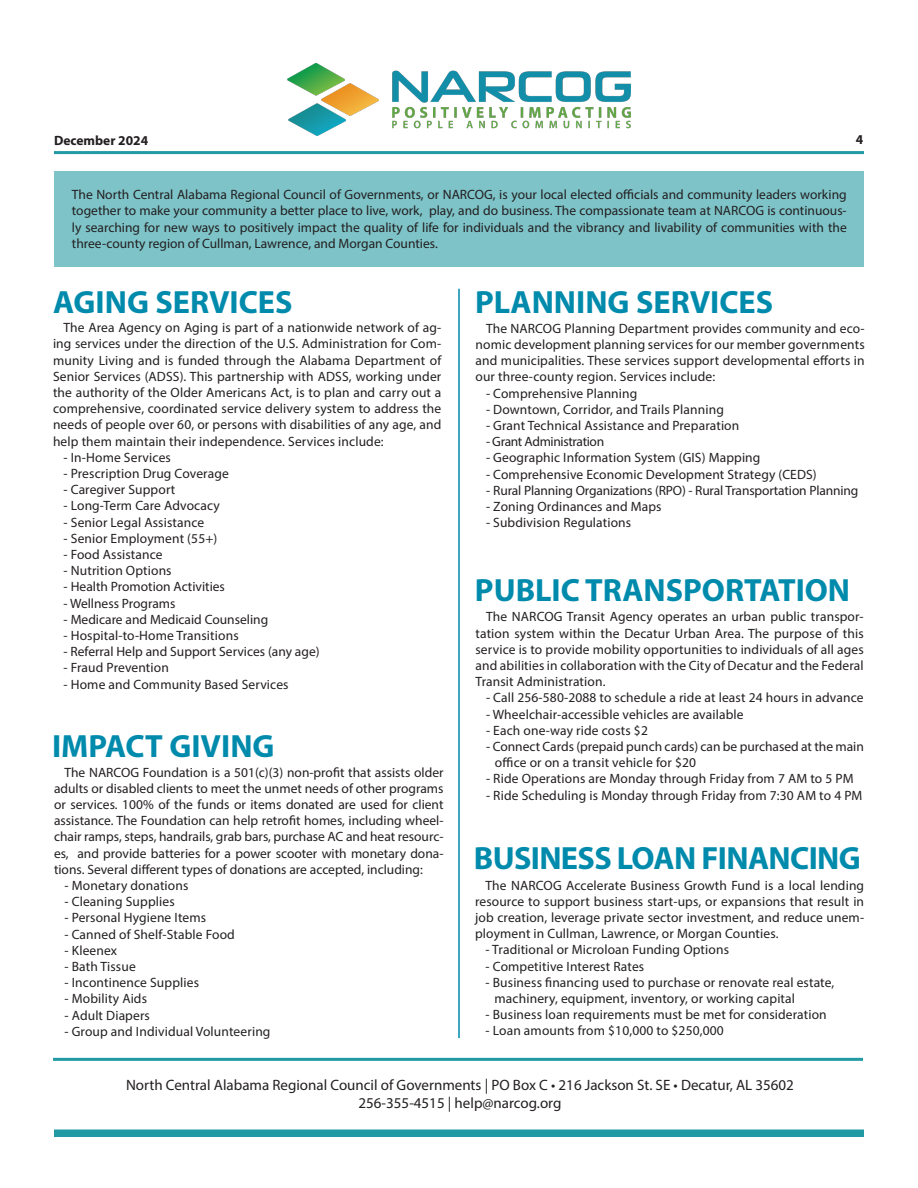
<style>
.page{position:relative;width:918px;height:1188px;background:#fff}
.page>*{position:absolute;margin:0;border:0;box-sizing:border-box;transform-origin:0 0}
.t1{font:700 32.25px "Myriad Pro";color:#008aac}
.t2{font:700 32.25px "Myriad Pro";letter-spacing:-.02em;color:#008aac}
.t3{font:15px "Myriad Pro";color:#231f20}
.t4{font:13.5px/16.2px "Myriad Pro";letter-spacing:.01em;color:#231f20;text-align:justify}
.t5{font:13.5px "Myriad Pro";letter-spacing:-.01em;color:#231f20}
.t6{font:13.5px "Myriad Pro";letter-spacing:-.025em;color:#231f20}
.t7{font:700 13.5px "Myriad Pro";color:#231f20}
</style>
<div class="page">
<div style="left:54px;top:172px;width:810px;height:95px;background:#7dc3c8"></div>
<div style="left:54px;top:1130px;width:810px;height:7px;background:#229aa3"></div>
<img style="left:287px;top:63px;width:344px;height:72px">
<hr style="left:458px;top:289px;width:2px;height:749px;background:#008aac">
<hr style="left:54px;top:151px;width:810px;height:3px;background:#229aa3">
<hr style="left:53px;top:1058px;width:810px;height:3px;background:#229aa3">
<p class="t7" style="left:54px;top:131px;width:96px">December 2024</p>
<p class="t7" style="left:856px;top:130px;width:9px">4</p>
<p class="t4" style="left:72px;top:186px;width:776px">The North Central Alabama Regional Council of Governments, or NARCOG, is your local elected officials and community leaders working together to make your community a better place to live, work, play, and do business. The compassionate team at NARCOG is continuous&shy;ly searching for new ways to positively impact the quality of life for individuals and the vibrancy and livability of communities with the three-county region of Cullman, Lawrence, and Morgan Counties.</p>
<p class="t1" style="left:53px;top:281px;width:241px">AGING SERVICES</p>
<p class="t4" style="left:53px;top:319px;width:390px;text-indent:10px">The Area Agency on Aging is part of a nationwide network of ag&shy;ing services under the direction of the U.S. Administration for Com&shy;munity Living and is funded through the Alabama Department of Senior Services (ADSS). This partnership with ADSS, working under the authority of the Older Americans Act, is to plan and carry out a comprehensive, coordinated service delivery system to address the needs of people over 60, or persons with disabilities of any age, and help them maintain their independence. Services include:</p>
<p class="t4" style="left:64px;top:449px;width:109px">- In-Home Services</p>
<p class="t4" style="left:64px;top:465px;width:167px">- Prescription Drug Coverage</p>
<p class="t4" style="left:64px;top:481px;width:113px">- Caregiver Support</p>
<p class="t4" style="left:64px;top:498px;width:158px">- Long-Term Care Advocacy</p>
<p class="t4" style="left:64px;top:514px;width:142px">- Senior Legal Assistance</p>
<p class="t4" style="left:64px;top:530px;width:155px">- Senior Employment (55+)</p>
<p class="t4" style="left:64px;top:546px;width:101px">- Food Assistance</p>
<p class="t4" style="left:64px;top:562px;width:110px">- Nutrition Options</p>
<p class="t4" style="left:64px;top:579px;width:163px">- Health Promotion Activities</p>
<p class="t4" style="left:64px;top:595px;width:114px">- Wellness Programs</p>
<p class="t4" style="left:64px;top:611px;width:206px">- Medicare and Medicaid Counseling</p>
<p class="t4" style="left:64px;top:627px;width:177px">- Hospital-to-Home Transitions</p>
<p class="t4" style="left:64px;top:643px;width:258px">- Referral Help and Support Services (any age)</p>
<p class="t4" style="left:64px;top:660px;width:107px">- Fraud Prevention</p>
<p class="t4" style="left:64px;top:676px;width:227px">- Home and Community Based Services</p>
<p class="t1" style="left:52px;top:726px;width:224px">IMPACT GIVING</p>
<p class="t4" style="left:54px;top:764px;width:391px;text-indent:10px">The NARCOG Foundation is a 501(c)(3) non-profit that assists older adults or disabled clients to meet the unmet needs of other programs or services. 100% of the funds or items donated are used for client assistance. The Foundation can help retrofit homes, including wheel&shy;chair ramps, steps, handrails, grab bars, purchase AC and heat resourc&shy;es, and provide batteries for a power scooter with monetary dona&shy;tions. Several different types of donations are accepted, including:</p>
<p class="t4" style="left:64px;top:877px;width:125px">- Monetary donations</p>
<p class="t4" style="left:64px;top:893px;width:112px">- Cleaning Supplies</p>
<p class="t4" style="left:64px;top:910px;width:143px">- Personal Hygiene Items</p>
<p class="t4" style="left:64px;top:926px;width:172px">- Canned of Shelf-Stable Food</p>
<p class="t4" style="left:64px;top:942px;width:54px">- Kleenex</p>
<p class="t4" style="left:64px;top:958px;width:73px">- Bath Tissue</p>
<p class="t4" style="left:64px;top:974px;width:136px">- Incontinence Supplies</p>
<p class="t4" style="left:64px;top:991px;width:84px">- Mobility Aids</p>
<p class="t4" style="left:64px;top:1007px;width:87px">- Adult Diapers</p>
<p class="t4" style="left:64px;top:1023px;width:208px">- Group and Individual Volunteering</p>
<p class="t1" style="left:475px;top:281px;width:300px">PLANNING SERVICES</p>
<p class="t4" style="left:476px;top:320px;width:391px;text-indent:10px">The NARCOG Planning Department provides community and eco&shy;nomic development planning services for our member governments and municipalities. These services support developmental efforts in our three-county region. Services include:</p>
<p class="t4" style="left:486px;top:385px;width:153px">- Comprehensive Planning</p>
<p class="t4" style="left:486px;top:401px;width:239px">- Downtown, Corridor, and Trails Planning</p>
<p class="t4" style="left:486px;top:417px;width:255px">- Grant Technical Assistance and Preparation</p>
<p class="t6" style="left:486px;top:433px;width:120px">- Grant Administration</p>
<p class="t4" style="left:486px;top:449px;width:276px">- Geographic Information System (GIS) Mapping</p>
<p class="t4" style="left:486px;top:466px;width:332px">- Comprehensive Economic Development Strategy (CEDS)</p>
<p class="t5" style="left:486px;top:482px;width:374px">- Rural Planning Organizations (RPO) - Rural Transportation Planning</p>
<p class="t4" style="left:486px;top:498px;width:177px">- Zoning Ordinances and Maps</p>
<p class="t4" style="left:486px;top:514px;width:147px">- Subdivision Regulations</p>
<p class="t1" style="left:475px;top:570px;width:377px">PUBLIC TRANSPORTATION</p>
<p class="t4" style="left:476px;top:608px;width:390px;text-indent:10px">The NARCOG Transit Agency operates an urban public transpor&shy;tation system within the Decatur Urban Area. The purpose of this service is to provide mobility opportunities to individuals of all ages and abilities in collaboration with the City of Decatur and the Federal Transit Administration.</p>
<p class="t4" style="left:486px;top:689px;width:379px">- Call 256-580-2088 to schedule a ride at least 24 hours in advance</p>
<p class="t4" style="left:486px;top:706px;width:259px">- Wheelchair-accessible vehicles are available</p>
<p class="t4" style="left:486px;top:722px;width:163px">- Each one-way ride costs $2</p>
<p class="t4" style="left:486px;top:738px;width:379px">- Connect Cards (prepaid punch cards) can be purchased at the main</p>
<p class="t4" style="left:495px;top:754px;width:203px">office or on a transit vehicle for $20</p>
<p class="t4" style="left:486px;top:770px;width:369px">- Ride Operations are Monday through Friday from 7 AM to 5 PM</p>
<p class="t4" style="left:486px;top:787px;width:378px">- Ride Scheduling is Monday through Friday from 7:30 AM to 4 PM</p>
<p class="t2" style="left:474px;top:837px;width:388px">BUSINESS LOAN FINANCING</p>
<p class="t4" style="left:475px;top:877px;width:391px;text-indent:10px">The NARCOG Accelerate Business Growth Fund is a local lending resource to support business start-ups, or expansions that result in job creation, leverage private sector investment, and reduce unem&shy;ployment in Cullman, Lawrence, or Morgan Counties.</p>
<p class="t4" style="left:486px;top:942px;width:245px">- Traditional or Microloan Funding Options</p>
<p class="t4" style="left:486px;top:958px;width:160px">- Competitive Interest Rates</p>
<p class="t4" style="left:486px;top:974px;width:350px">- Business financing used to purchase or renovate real estate,</p>
<p class="t4" style="left:495px;top:990px;width:302px">machinery, equipment, inventory, or working capital</p>
<p class="t4" style="left:486px;top:1006px;width:343px">- Business loan requirements must be met for consideration</p>
<p class="t4" style="left:486px;top:1023px;width:240px">- Loan amounts from $10,000 to $250,000</p>
<p class="t3" style="left:126px;top:1075px;width:669px">North Central Alabama Regional Council of Governments | PO Box C • 216 Jackson St. SE • Decatur, AL 35602</p>
<p class="t3" style="left:359px;top:1093px;width:204px">256-355-4515 | help@narcog.org</p>
</div>
